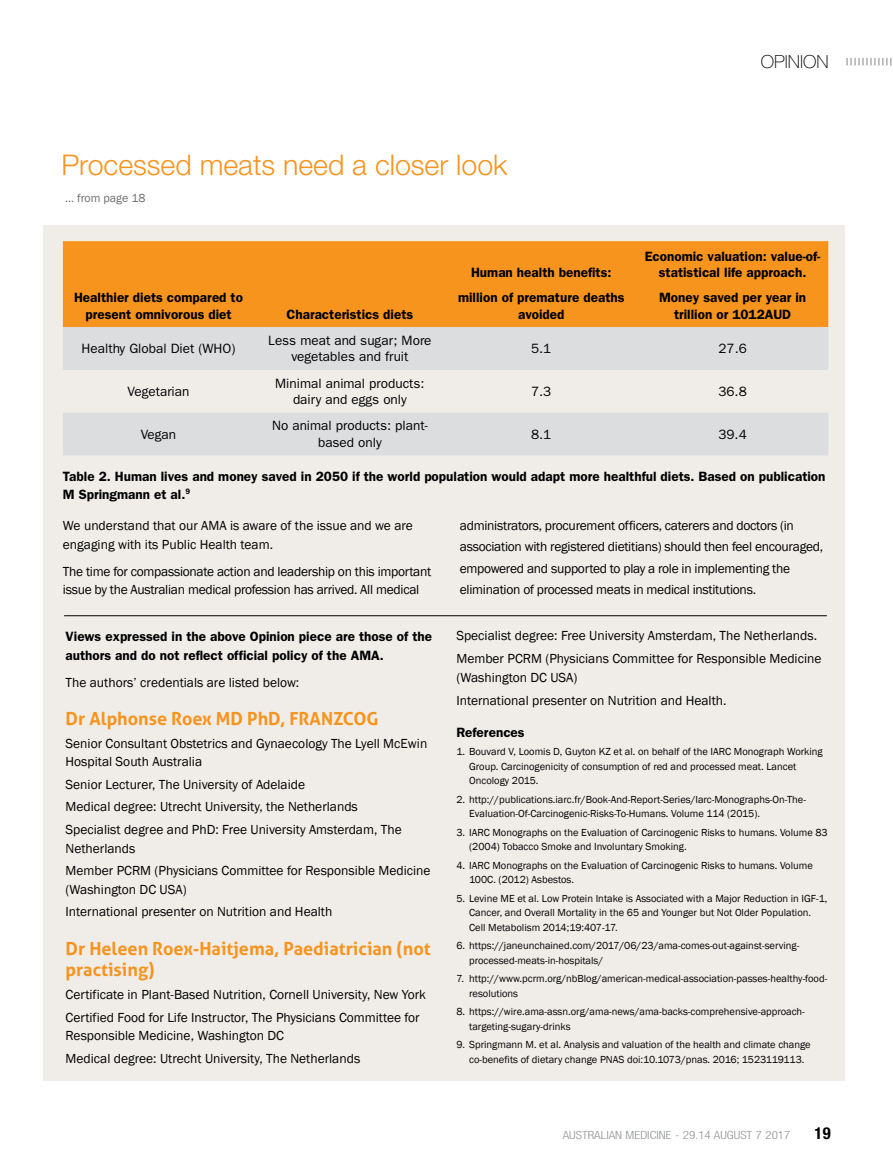
<style>
.page{position:relative;width:893px;height:1170px;background:#fff}
.page>*{position:absolute;margin:0;border:0;box-sizing:border-box;transform-origin:0 0}
.t1{font:300 28.5px "Helvetica Neue";color:#f7941e}
.t2{font:700 18px/21.5px "Aller";color:#f7941e}
.t3{font:100 18px "Helvetica Neue";color:#000}
.t4{font:700 condensed 16.5px "Helvetica Neue";color:#000}
.t5{font:13.5px/22.6px "Franklin Gothic";color:#000}
.t6{font:600 13.5px/16.5px "Franklin Gothic";color:#000;text-align:center}
.t7{font:13.5px/21.5px "Franklin Gothic";letter-spacing:-.02em;color:#000}
.t8{font:13.5px/16.5px "ITC Franklin Gothic Std";color:#000;text-align:center}
.t9{font:12px "Franklin Gothic";color:#6d6e71}
.t10{font:300 condensed 11.25px "Helvetica Neue";color:#939598;scale:1.15 1}
.t11{font:10.5px/14.4px "Franklin Gothic";color:#000}
</style>
<div class="page">
<svg style="left:846px;top:58px;width:46px;height:7px"></svg>
<div style="left:43px;top:225px;width:801px;height:855px;background:#f0ede9"></div>
<div style="left:63px;top:241px;width:765px;height:86px;background:#f7941e"></div>
<svg style="left:63px;top:327px;width:765px;height:128px;fill:#dcddde"></svg>
<hr style="left:64px;top:615px;width:763px;height:1px;background:#000">
<h2 class="t3" style="left:761px;top:52px;width:69px">OPINION</h2>
<h1 class="t1" style="left:61px;top:147px;width:448px">Processed meats need a closer look</h1>
<p class="t9" style="left:65px;top:190px;width:82px">... from page 18</p>
<p class="t6" style="left:74px;top:289px;width:170px">Healthier diets compared to present omnivorous diet</p>
<p class="t6" style="left:287px;top:305px;width:128px">Characteristics diets</p>
<p class="t6" style="left:458px;top:259px;width:168px;line-height:25px">Human health benefits: million of premature deaths</p>
<p class="t6" style="left:518px;top:305px;width:48px">avoided</p>
<p class="t6" style="left:645px;top:247px;width:177px">Economic valuation: value-of&shy;statistical life approach.</p>
<p class="t6" style="left:659px;top:289px;width:149px">Money saved per year in trillion or 1012AUD</p>
<p class="t8" style="left:82px;top:340px;width:155px">Healthy Global Diet (WHO)</p>
<p class="t8" style="left:268px;top:332px;width:165px">Less meat and sugar; More vegetables and fruit</p>
<p class="t8" style="left:531px;top:340px;width:22px">5.1</p>
<p class="t8" style="left:718px;top:340px;width:30px">27.6</p>
<p class="t8" style="left:128px;top:383px;width:63px">Vegetarian</p>
<p class="t8" style="left:275px;top:375px;width:151px">Minimal animal products: dairy and eggs only</p>
<p class="t8" style="left:531px;top:383px;width:22px">7.3</p>
<p class="t8" style="left:718px;top:383px;width:30px">36.8</p>
<p class="t8" style="left:141px;top:426px;width:37px">Vegan</p>
<p class="t8" style="left:272px;top:417px;width:157px">No animal products: plant&shy;based only</p>
<p class="t8" style="left:531px;top:426px;width:22px">8.1</p>
<p class="t8" style="left:718px;top:426px;width:30px">39.4</p>
<p class="t6" style="left:63px;top:466px;width:764px;line-height:18.3px;text-align:left">Table 2. Human lives and money saved in 2050 if the world population would adapt more healthful diets. Based on publication<br>M Springmann et al.<sup>9</sup></p>
<p class="t5" style="left:63px;top:516px;width:352px;line-height:18.6px">We understand that our AMA is aware of the issue and we are engaging with its Public Health team.</p>
<p class="t7" style="left:63px;top:562px;width:370px;line-height:18.6px">The time for compassionate action and leadership on this important issue by the Australian medical profession has arrived. All medical</p>
<p class="t7" style="left:460px;top:515px;width:365px">administrators, procurement officers, caterers and doctors (in association with registered dietitians) should then feel encouraged, empowered and supported to play a role in implementing the elimination of processed meats in medical institutions.</p>
<p class="t6" style="left:66px;top:627px;width:368px;line-height:18.5px;text-align:left">Views expressed in the above Opinion piece are those of the authors and do not reflect official policy of the AMA.</p>
<p class="t5" style="left:66px;top:671px;width:235px">The authors’ credentials are listed below:</p>
<h2 class="t2" style="left:66px;top:707px;width:314px">Dr Alphonse Roex MD PhD, FRANZCOG</h2>
<p class="t5" style="left:66px;top:734px;width:363px;line-height:18.5px">Senior Consultant Obstetrics and Gynaecology The Lyell McEwin<br>Hospital South Australia</p>
<p class="t5" style="left:66px;top:773px;width:338px">Senior Lecturer, The University of Adelaide<br>Medical degree: Utrecht University, the Netherlands<br>Specialist degree and PhD: Free University Amsterdam, The</p>
<p class="t5" style="left:66px;top:837px;width:367px">Netherlands<br>Member PCRM (Physicians Committee for Responsible Medicine</p>
<p class="t5" style="left:66px;top:878px;width:268px">(Washington DC USA)<br>International presenter on Nutrition and Health</p>
<h2 class="t2" style="left:66px;top:937px;width:367px">Dr Heleen Roex-Haitjema, Paediatrician (not practising)</h2>
<p class="t5" style="left:66px;top:983px;width:362px">Certificate in Plant-Based Nutrition, Cornell University, New York<br>Certified Food for Life Instructor, The Physicians Committee for</p>
<p class="t5" style="left:66px;top:1024px;width:296px">Responsible Medicine, Washington DC<br>Medical degree: Utrecht University, The Netherlands</p>
<p class="t5" style="left:456px;top:624px;width:367px;line-height:23.1px">Specialist degree: Free University Amsterdam, The Netherlands.<br>Member PCRM (Physicians Committee for Responsible Medicine</p>
<p class="t5" style="left:456px;top:666px;width:272px;line-height:23.1px">(Washington DC USA)<br>International presenter on Nutrition and Health.</p>
<p class="t6" style="left:456px;top:723px;width:70px">References</p>
<p class="t11" style="left:469px;top:744px;width:355px;text-indent:-13px">1. Bouvard V, Loomis D, Guyton KZ et al. on behalf of the IARC Monograph Working<br>Group. Carcinogenicity of consumption of red and processed meat. Lancet<br>Oncology 2015.</p>
<p class="t11" style="left:469px;top:792px;width:338px;text-indent:-13px">2. http://publications.iarc.fr/Book-And-Report-Series/Iarc-Monographs-On-The-<br>Evaluation-Of-Carcinogenic-Risks-To-Humans. Volume 114 (2015).</p>
<p class="t11" style="left:469px;top:825px;width:360px;text-indent:-13px">3. IARC Monographs on the Evaluation of Carcinogenic Risks to humans. Volume 83 (2004) Tobacco Smoke and Involuntary Smoking.</p>
<p class="t11" style="left:469px;top:858px;width:345px;text-indent:-13px">4. IARC Monographs on the Evaluation of Carcinogenic Risks to humans. Volume<br>100C. (2012) Asbestos.</p>
<p class="t11" style="left:469px;top:891px;width:360px;text-indent:-13px">5. Levine ME et al. Low Protein Intake is Associated with a Major Reduction in IGF-1,<br>Cancer, and Overall Mortality in the 65 and Younger but Not Older Population.<br>Cell Metabolism 2014;19:407-17.</p>
<p class="t11" style="left:469px;top:938px;width:332px;text-indent:-13px">6. https://janeunchained.com/2017/06/23/ama-comes-out-against-serving&shy;processed-meats-in-hospitals/</p>
<p class="t11" style="left:469px;top:971px;width:360px;text-indent:-13px">7. http://www.pcrm.org/nbBlog/american-medical-association-passes-healthy-food&shy;resolutions</p>
<p class="t11" style="left:469px;top:1004px;width:337px;text-indent:-13px">8. https://wire.ama-assn.org/ama-news/ama-backs-comprehensive-approach&shy;targeting-sugary-drinks</p>
<p class="t11" style="left:469px;top:1037px;width:343px;text-indent:-13px">9. Springmann M. et al. Analysis and valuation of the health and climate change co-benefits of dietary change PNAS doi:10.1073/pnas. 2016; 1523119113.</p>
<p class="t10" style="left:563px;top:1128px;width:199px">AUSTRALIAN MEDICINE - 29.14 AUGUST 7 2017</p>
<h3 class="t4" style="left:814px;top:1122px;width:18px">19</h3>
</div>
